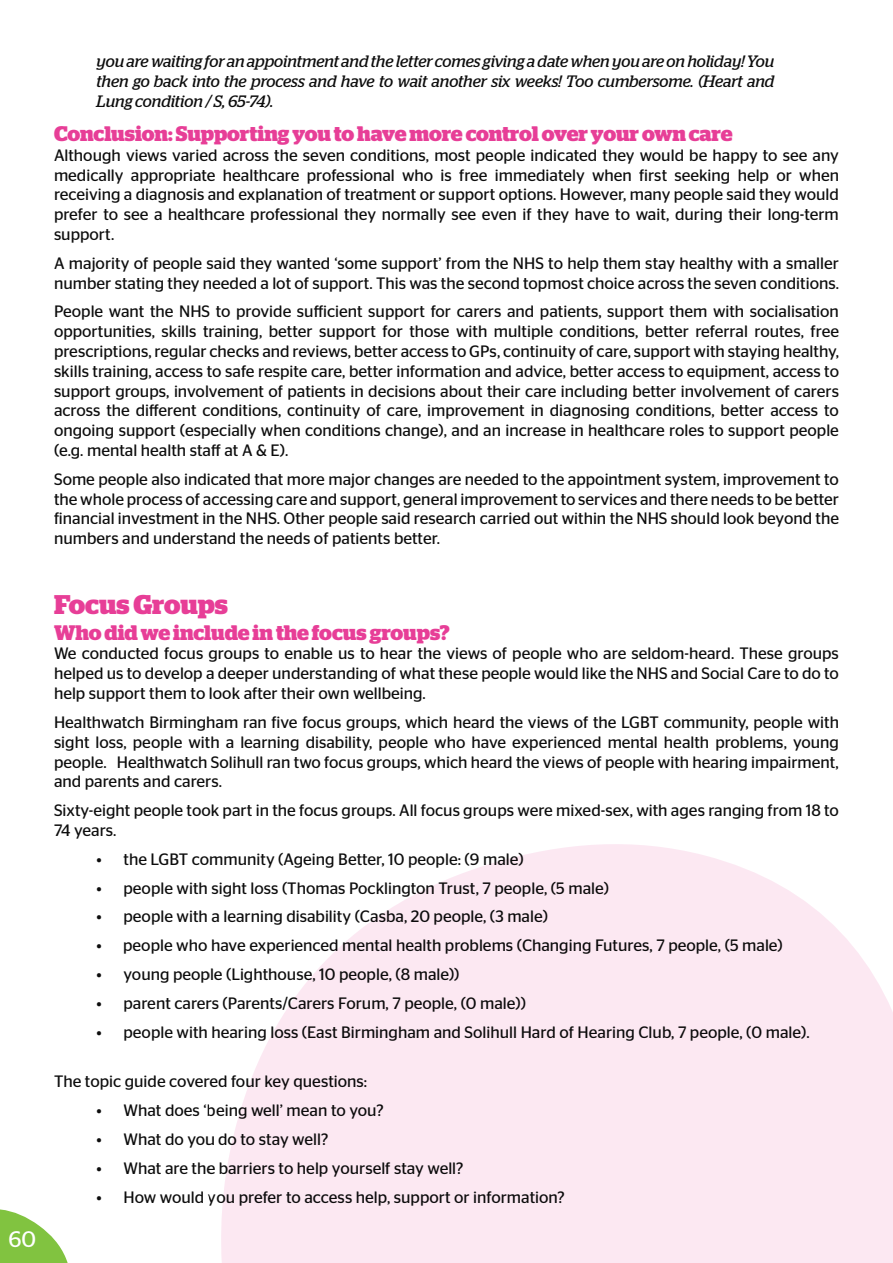
<style>
.page{position:relative;width:893px;height:1263px;background:#fff}
.page>*{position:absolute;margin:0;border:0;box-sizing:border-box;transform-origin:0 0}
.Heading_2{font:700 27px "Stag";color:#e73e97}
.t1{font:22.5px "Stag Sans";color:#fff}
.Heading_3{font:700 21px "Stag";letter-spacing:-.005em;color:#e73e97}
.List_Paragraph{font:16.5px/19.8px "Stag Sans";color:#0d0d0d;text-align:justify}
.t2{font:italic 16.5px/19.8px "Stag";letter-spacing:-.005em;color:#0d0d0d;text-align:justify}
</style>
<div class="page">
<svg style="left:0;top:1209px;width:68px;height:54px"></svg>
<svg style="left:221px;top:844px;width:672px;height:419px;fill:#fce8f2"></svg>
<p class="t2" style="left:97px;top:51px;width:679px">you are waiting for an appointment and the letter comes giving a date when you are on holiday! You then go back into the process and have to wait another six weeks! Too cumbersome. (Heart and Lung condition / S, 65-74).</p>
<p class="Heading_3" style="left:54px;top:121px;width:680px">Conclusion: Supporting you to have more control over your own care</p>
<p class="List_Paragraph" style="left:54px;top:145px;width:786px">Although views varied across the seven conditions, most people indicated they would be happy to see any medically appropriate healthcare professional who is free immediately when first seeking help or when receiving a diagnosis and explanation of treatment or support options. However, many people said they would prefer to see a healthcare professional they normally see even if they have to wait, during their long-term support.</p>
<p class="List_Paragraph" style="left:54px;top:253px;width:786px">A majority of people said they wanted ‘some support’ from the NHS to help them stay healthy with a smaller number stating they needed a lot of support. This was the second topmost choice across the seven conditions.</p>
<p class="List_Paragraph" style="left:54px;top:302px;width:786px">People want the NHS to provide sufficient support for carers and patients, support them with socialisation opportunities, skills training, better support for those with multiple conditions, better referral routes, free prescriptions, regular checks and reviews, better access to GPs, continuity of care, support with staying healthy, skills training, access to safe respite care, better information and advice, better access to equipment, access to support groups, involvement of patients in decisions about their care including better involvement of carers across the different conditions, continuity of care, improvement in diagnosing conditions, better access to ongoing support (especially when conditions change), and an increase in healthcare roles to support people (e.g. mental health staff at A &amp; E).</p>
<p class="List_Paragraph" style="left:54px;top:469px;width:787px">Some people also indicated that more major changes are needed to the appointment system, improvement to the whole process of accessing care and support, general improvement to services and there needs to be better financial investment in the NHS. Other people said research carried out within the NHS should look beyond the numbers and understand the needs of patients better.</p>
<h2 class="t1" style="left:9px;top:1226px;width:29px">60</h2>
<p class="Heading_2" style="left:54px;top:589px;width:175px">Focus Groups</p>
<p class="Heading_3" style="left:54px;top:620px;width:397px">Who did we include in the focus groups?</p>
<p class="List_Paragraph" style="left:54px;top:644px;width:786px">We conducted focus groups to enable us to hear the views of people who are seldom-heard. These groups helped us to develop a deeper understanding of what these people would like the NHS and Social Care to do to help support them to look after their own wellbeing.</p>
<p class="List_Paragraph" style="left:54px;top:712px;width:786px">Healthwatch Birmingham ran five focus groups, which heard the views of the LGBT community, people with sight loss, people with a learning disability, people who have experienced mental health problems, young people. Healthwatch Solihull ran two focus groups, which heard the views of people with hearing impairment, and parents and carers.</p>
<p class="List_Paragraph" style="left:54px;top:800px;width:786px">Sixty-eight people took part in the focus groups. All focus groups were mixed-sex, with ages ranging from 18 to<br>74 years.</p>
<p class="List_Paragraph" style="left:97px;top:849px;width:429px">• the LGBT community (Ageing Better, 10 people: (9 male)</p>
<p class="List_Paragraph" style="left:97px;top:878px;width:514px">• people with sight loss (Thomas Pocklington Trust, 7 people, (5 male)</p>
<p class="List_Paragraph" style="left:97px;top:906px;width:453px">• people with a learning disability (Casba, 20 people, (3 male)</p>
<p class="List_Paragraph" style="left:97px;top:935px;width:688px">• people who have experienced mental health problems (Changing Futures, 7 people, (5 male)</p>
<p class="List_Paragraph" style="left:97px;top:964px;width:364px">• young people (Lighthouse, 10 people, (8 male))</p>
<p class="List_Paragraph" style="left:97px;top:993px;width:431px">• parent carers (Parents/Carers Forum, 7 people, (0 male))</p>
<p class="List_Paragraph" style="left:97px;top:1022px;width:714px">• people with hearing loss (East Birmingham and Solihull Hard of Hearing Club, 7 people, (0 male).</p>
<p class="List_Paragraph" style="left:54px;top:1071px;width:315px">The topic guide covered four key questions:</p>
<p class="List_Paragraph" style="left:97px;top:1100px;width:289px">• What does ‘being well’ mean to you?</p>
<p class="List_Paragraph" style="left:97px;top:1129px;width:233px">• What do you do to stay well?</p>
<p class="List_Paragraph" style="left:97px;top:1158px;width:368px">• What are the barriers to help yourself stay well?</p>
<p class="List_Paragraph" style="left:97px;top:1187px;width:470px">• How would you prefer to access help, support or information?</p>
</div>
